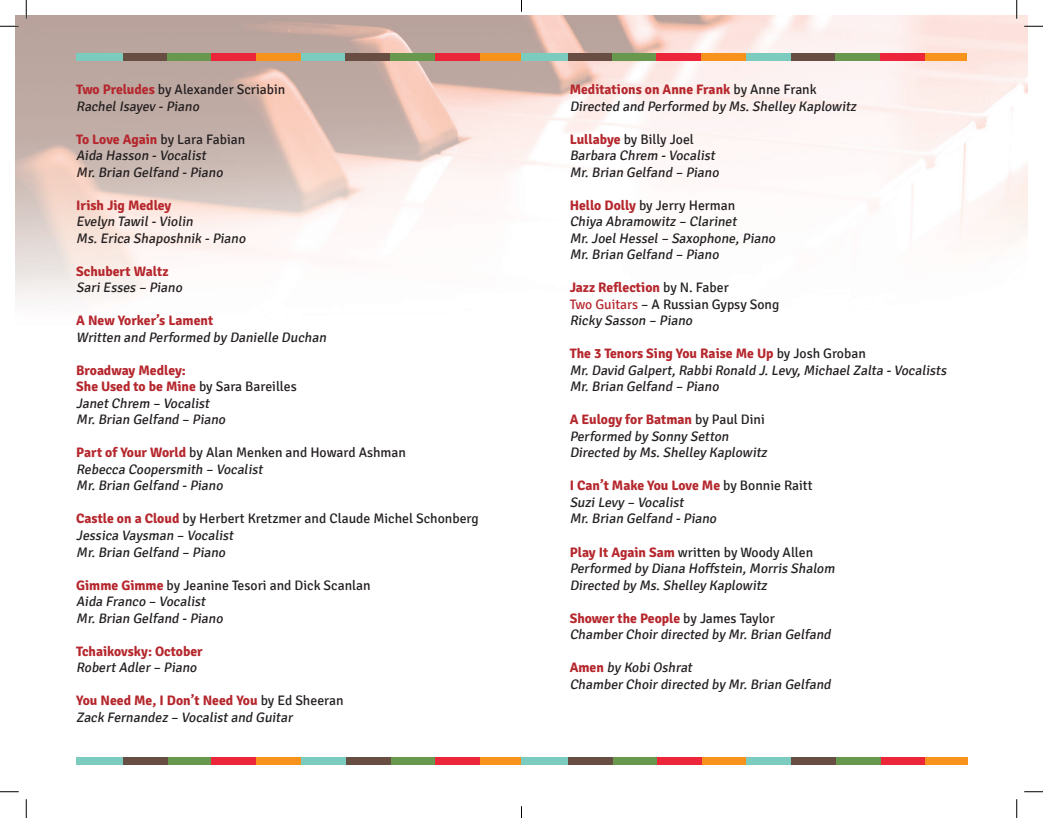
<style>
.page{position:relative;width:1043px;height:818px;background:#fff}
.page>*{position:absolute;margin:0;border:0;box-sizing:border-box;transform-origin:0 0}
.t1{font:italic 13.75px "Signika";color:#231f20}
.t2{font:700 13.75px "Signika";color:#b5272d}
.t3{font:13.75px "Signika";color:#231f20}
.s1{font-weight:700;color:#b5272d}
.s2{font-weight:400;color:#231f20}
.s3{color:#b5272d}
.s4{font-weight:700;font-style:normal;color:#b5272d}
</style>
<div class="page">
<img style="left:15px;top:15px;width:1012px;height:787px">
<div style="left:480px;top:756px;width:42px;height:8px;background:#f7931d"></div>
<div style="left:435px;top:756px;width:45px;height:8px;background:#ed253a"></div>
<div style="left:390px;top:756px;width:45px;height:8px;background:#67984d"></div>
<div style="left:345px;top:756px;width:45px;height:8px;background:#684e42"></div>
<div style="left:301px;top:756px;width:44px;height:8px;background:#7bcbbf"></div>
<div style="left:256px;top:756px;width:45px;height:8px;background:#f7931d"></div>
<div style="left:211px;top:756px;width:45px;height:8px;background:#ed253a"></div>
<div style="left:167px;top:756px;width:44px;height:8px;background:#67984d"></div>
<div style="left:123px;top:756px;width:44px;height:8px;background:#684e42"></div>
<div style="left:77px;top:756px;width:46px;height:8px;background:#7bcbbf"></div>
<div style="left:925px;top:756px;width:42px;height:8px;background:#f7931d"></div>
<div style="left:880px;top:756px;width:45px;height:8px;background:#ed253a"></div>
<div style="left:835px;top:756px;width:45px;height:8px;background:#67984d"></div>
<div style="left:791px;top:756px;width:44px;height:8px;background:#684e42"></div>
<div style="left:746px;top:756px;width:45px;height:8px;background:#7bcbbf"></div>
<div style="left:701px;top:756px;width:45px;height:8px;background:#f7931d"></div>
<div style="left:656px;top:756px;width:45px;height:8px;background:#ed253a"></div>
<div style="left:612px;top:756px;width:44px;height:8px;background:#67984d"></div>
<div style="left:568px;top:756px;width:44px;height:8px;background:#684e42"></div>
<div style="left:522px;top:756px;width:46px;height:8px;background:#7bcbbf"></div>
<div style="left:479px;top:53px;width:42px;height:8px;background:#f7931d"></div>
<div style="left:434px;top:53px;width:45px;height:8px;background:#ed253a"></div>
<div style="left:390px;top:53px;width:44px;height:8px;background:#67984d"></div>
<div style="left:345px;top:53px;width:45px;height:8px;background:#684e42"></div>
<div style="left:300px;top:53px;width:45px;height:8px;background:#7bcbbf"></div>
<div style="left:256px;top:53px;width:44px;height:8px;background:#f7931d"></div>
<div style="left:211px;top:53px;width:45px;height:8px;background:#ed253a"></div>
<div style="left:166px;top:53px;width:45px;height:8px;background:#67984d"></div>
<div style="left:122px;top:53px;width:45px;height:8px;background:#684e42"></div>
<div style="left:76px;top:53px;width:46px;height:8px;background:#7bcbbf"></div>
<div style="left:924px;top:53px;width:42px;height:8px;background:#f7931d"></div>
<div style="left:880px;top:53px;width:44px;height:8px;background:#ed253a"></div>
<div style="left:835px;top:53px;width:45px;height:8px;background:#67984d"></div>
<div style="left:790px;top:53px;width:45px;height:8px;background:#684e42"></div>
<div style="left:745px;top:53px;width:45px;height:8px;background:#7bcbbf"></div>
<div style="left:701px;top:53px;width:44px;height:8px;background:#f7931d"></div>
<div style="left:656px;top:53px;width:45px;height:8px;background:#ed253a"></div>
<div style="left:611px;top:53px;width:45px;height:8px;background:#67984d"></div>
<div style="left:567px;top:53px;width:45px;height:8px;background:#684e42"></div>
<div style="left:521px;top:53px;width:46px;height:8px;background:#7bcbbf"></div>
<svg style="left:0;top:25px;width:19px;height:2px"></svg>
<svg style="left:1024px;top:25px;width:18px;height:2px"></svg>
<svg style="left:0;top:790px;width:19px;height:2px"></svg>
<svg style="left:1024px;top:790px;width:18px;height:2px"></svg>
<svg style="left:25px;top:0;width:2px;height:19px"></svg>
<svg style="left:25px;top:799px;width:2px;height:19px"></svg>
<svg style="left:1015px;top:0;width:2px;height:19px"></svg>
<svg style="left:1015px;top:799px;width:2px;height:19px"></svg>
<svg style="left:521px;top:806px;width:1px;height:12px"></svg>
<p class="t3" style="left:76px;top:82px;width:211px"><span class="s1">Two Preludes</span> by Alexander Scriabin</p>
<p class="t1" style="left:76px;top:98px;width:127px">RachelIsayev - Piano</p>
<p class="t3" style="left:76px;top:131px;width:170px"><span class="s1">To Love Again</span> by Lara Fabian</p>
<p class="t1" style="left:76px;top:148px;width:134px">Aida Hasson - Vocalist</p>
<p class="t1" style="left:76px;top:164px;width:151px">Mr.Brian Gelfand - Piano</p>
<p class="t2" style="left:76px;top:197px;width:97px">Irish Jig Medley</p>
<p class="t1" style="left:76px;top:214px;width:121px">Evelyn Tawil- Violin</p>
<p class="t1" style="left:76px;top:230px;width:173px">Ms.Erica Shaposhnik - Piano</p>
<p class="t2" style="left:76px;top:263px;width:94px">Schubert Waltz</p>
<p class="t1" style="left:76px;top:280px;width:110px">SariEsses – Piano</p>
<p class="t2" style="left:76px;top:312px;width:138px">A New Yorker’s Lament</p>
<p class="t1" style="left:76px;top:329px;width:254px">Written and Performed by Danielle Duchan</p>
<p class="t2" style="left:76px;top:362px;width:111px">Broadway Medley:</p>
<p class="t2" style="left:76px;top:378px;width:222px">She Used to be Mine <span class="s2">by Sara Bareilles</span></p>
<p class="t1" style="left:76px;top:395px;width:137px">Janet Chrem – Vocalist</p>
<p class="t1" style="left:76px;top:412px;width:153px">Mr.Brian Gelfand – Piano</p>
<p class="t3" style="left:76px;top:445px;width:331px"><span class="s1">Part of Your World</span> by Alan Menken and Howard Ashman</p>
<p class="t1" style="left:76px;top:461px;width:190px">Rebecca Coopersmith – Vocalist</p>
<p class="t1" style="left:76px;top:478px;width:151px">Mr.Brian Gelfand - Piano</p>
<p class="t3" style="left:76px;top:511px;width:404px"><span class="s1">Castle on a Cloud</span> by Herbert Kretzmer and Claude Michel Schonberg</p>
<p class="t1" style="left:76px;top:527px;width:161px">Jessica Vaysman – Vocalist</p>
<p class="t1" style="left:76px;top:544px;width:153px">Mr.Brian Gelfand – Piano</p>
<p class="t3" style="left:76px;top:577px;width:296px"><span class="s1">Gimme Gimme</span> by Jeanine Tesori and Dick Scanlan</p>
<p class="t1" style="left:76px;top:593px;width:133px">Aida Franco – Vocalist</p>
<p class="t1" style="left:76px;top:610px;width:151px">Mr.Brian Gelfand - Piano</p>
<p class="t2" style="left:76px;top:642px;width:128px">Tchaikovsky: October</p>
<p class="t1" style="left:76px;top:659px;width:125px">Robert Adler – Piano</p>
<p class="t2" style="left:76px;top:692px;width:269px">You Need Me, I Don’t Need You <span class="s2">by Ed Sheeran</span></p>
<p class="t1" style="left:76px;top:709px;width:220px">Zack Fernandez – Vocalist and Guitar</p>
<p class="t2" style="left:569px;top:81px;width:248px">Meditations on Anne Frank <span class="s2">by Anne Frank</span></p>
<p class="t1" style="left:569px;top:98px;width:291px">Directed and Performed by Ms.Shelley Kaplowitz</p>
<p class="t3" style="left:569px;top:131px;width:126px"><span class="s1">Lullabye</span> by Billy Joel</p>
<p class="t1" style="left:569px;top:148px;width:149px">Barbara Chrem - Vocalist</p>
<p class="t1" style="left:569px;top:164px;width:153px">Mr.Brian Gelfand – Piano</p>
<p class="t3" style="left:569px;top:197px;width:167px"><span class="s1">Hello Dolly</span> by Jerry Herman</p>
<p class="t1" style="left:569px;top:214px;width:171px">Chiya Abramowitz – Clarinet</p>
<p class="t1" style="left:569px;top:230px;width:210px">Mr.JoelHessel– Saxophone,Piano</p>
<p class="t1" style="left:569px;top:247px;width:153px">Mr.Brian Gelfand – Piano</p>
<p class="t2" style="left:569px;top:279px;width:160px">Jazz Reflection <span class="s2">by N. Faber</span></p>
<p class="t3" style="left:569px;top:296px;width:211px"><span class="s3">Two Guitars</span> – A Russian Gypsy Song</p>
<p class="t1" style="left:569px;top:313px;width:127px">Ricky Sasson – Piano</p>
<p class="t2" style="left:569px;top:345px;width:298px">The 3 Tenors Sing You Raise Me Up <span class="s2">by Josh Groban</span></p>
<p class="t1" style="left:569px;top:362px;width:381px">Mr.David Galpert,RabbiRonald J.Levy,MichaelZalta - Vocalists</p>
<p class="t1" style="left:569px;top:379px;width:153px">Mr.Brian Gelfand – Piano</p>
<p class="t2" style="left:569px;top:411px;width:197px">A Eulogy for Batman <span class="s2">by Paul Dini</span></p>
<p class="t1" style="left:569px;top:428px;width:163px">Performed by Sonny Setton</p>
<p class="t1" style="left:569px;top:445px;width:201px">Directed by Ms.Shelley Kaplowitz</p>
<p class="t2" style="left:569px;top:477px;width:244px">I Can’t Make You Love Me <span class="s2">by Bonnie Raitt</span></p>
<p class="t1" style="left:569px;top:494px;width:118px">SuziLevy – Vocalist</p>
<p class="t1" style="left:569px;top:511px;width:151px">Mr.Brian Gelfand - Piano</p>
<p class="t3" style="left:569px;top:544px;width:245px"><span class="s1">Play It Again Sam</span> written by Woody Allen</p>
<p class="t1" style="left:569px;top:560px;width:269px">Performed by Diana Hoffstein,Morris Shalom</p>
<p class="t1" style="left:569px;top:577px;width:201px">Directed by Ms.Shelley Kaplowitz</p>
<p class="t2" style="left:569px;top:609px;width:207px">Shower the People <span class="s2">by James Taylor</span></p>
<p class="t1" style="left:569px;top:626px;width:265px">Chamber Choir directed by Mr.Brian Gelfand</p>
<p class="t1" style="left:569px;top:659px;width:126px"><span class="s4">A m e n</span> by KobiOshrat</p>
<p class="t1" style="left:569px;top:676px;width:265px">Chamber Choir directed by Mr.Brian Gelfand</p>
</div>
